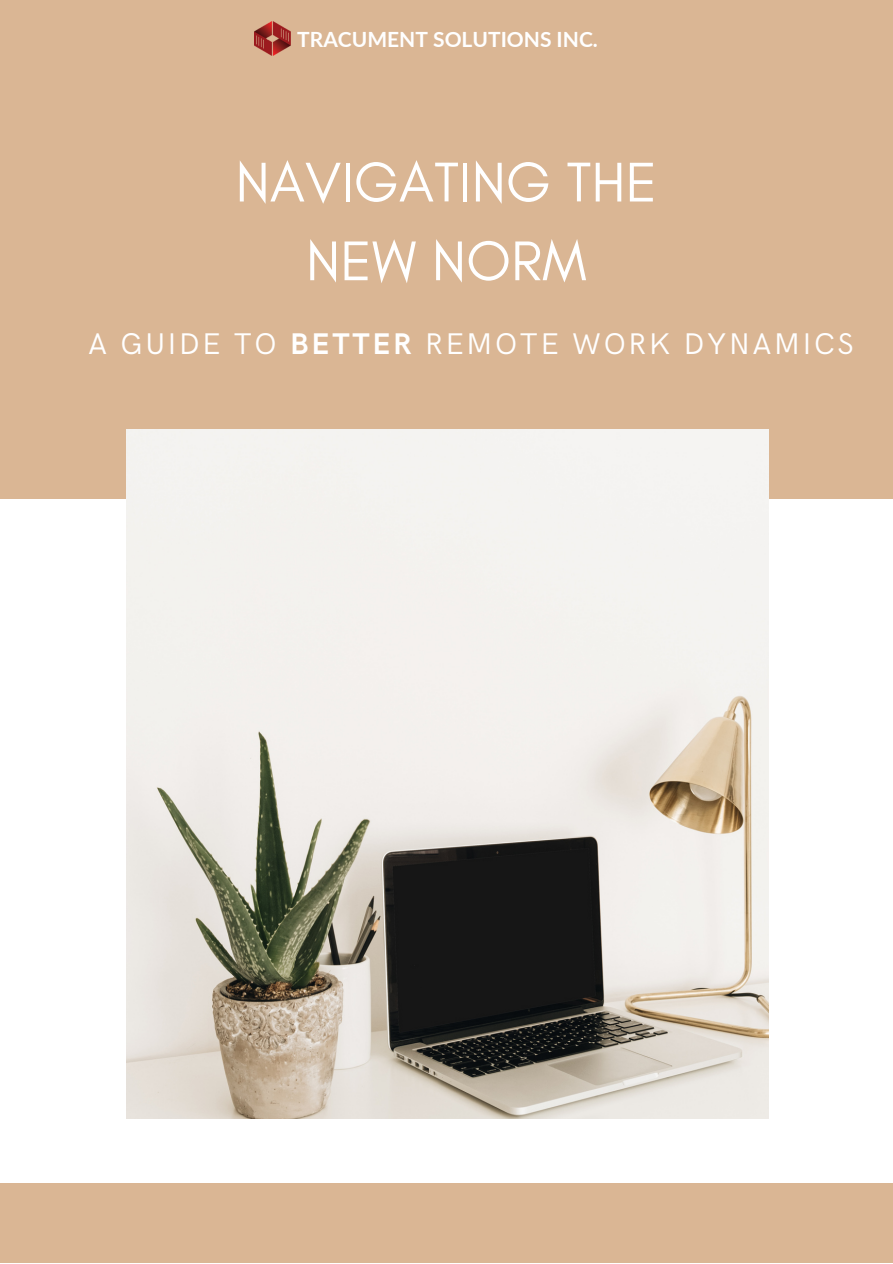
<style>
.page{position:relative;width:893px;height:1264px;background:#fff}
.page>*{position:absolute;margin:0;border:0;box-sizing:border-box;transform-origin:0 0}
.t1{font:57px/78.8px "Glacial Indifference";color:#fff;text-align:center}
.t2{font:30px "HK Grotesk";letter-spacing:.09em;color:#fff}
.t3{font:700 21px "Lato";color:#fff}
.s1{font-weight:700}
</style>
<div class="page">
<div style="left:0;top:0;width:892px;height:498px;background:#dab694"></div>
<img style="left:127px;top:429px;width:641px;height:689px">
<div style="left:0;top:1182px;width:892px;height:80px;background:#dab694"></div>
<img style="left:254px;top:22px;width:36px;height:34px">
<p class="t3" style="left:297px;top:26px;width:302px">TRACUMENT SOLUTIONS INC.</p>
<p class="t1" style="left:235px;top:142px;width:423px">NAVIGATING THE<br>NEW NORM</p>
<p class="t2" style="left:88px;top:327px;width:767px">A GUIDE TO <span class="s1">BETTER</span> REMOTE WORK DYNAMICS</p>
</div>
